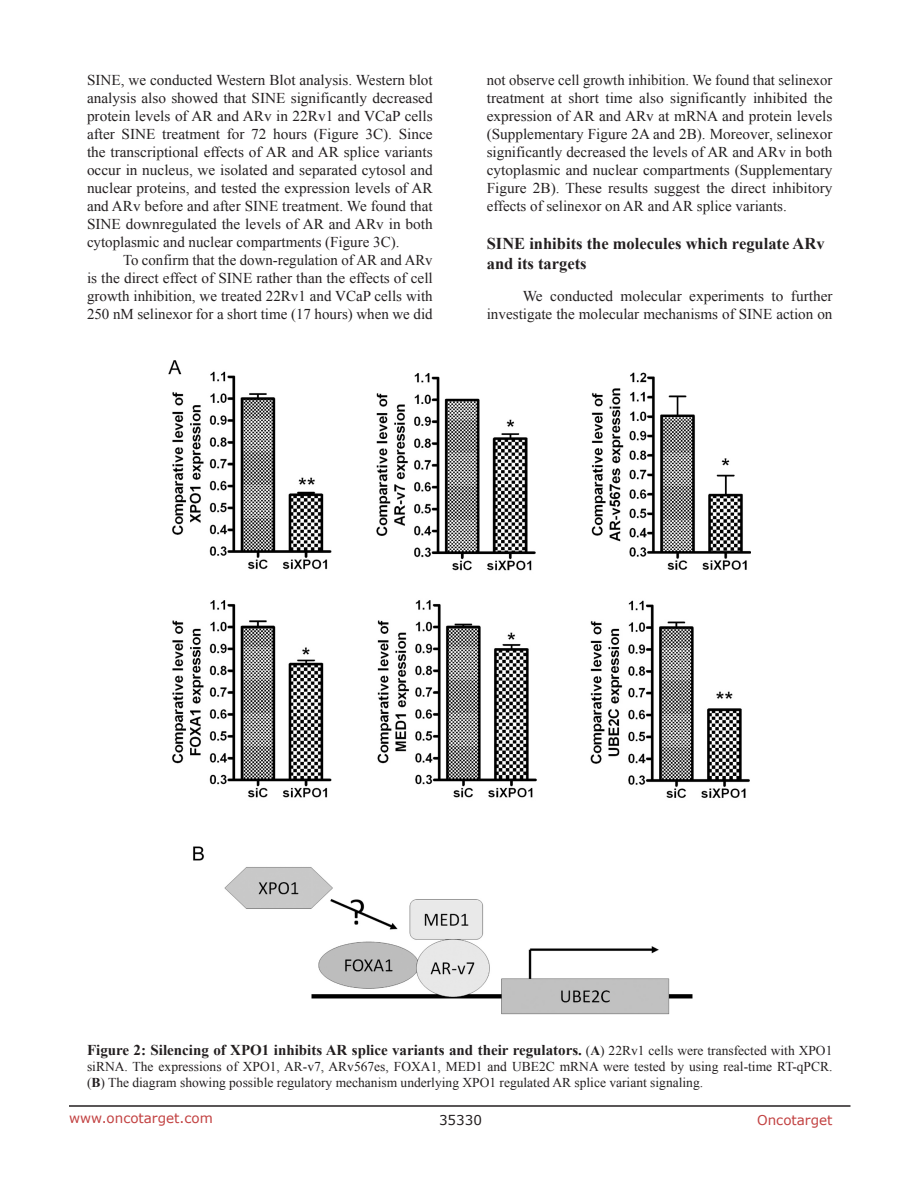
<style>
.page{position:relative;width:918px;height:1188px;background:#fff}
.page>*{position:absolute;margin:0;border:0;box-sizing:border-box;transform-origin:0 0}
.SubHeading{font:700 16.5px/19.8px "Times New Roman";color:#231f20}
.BodyText{font:15px/18px "Times New Roman";color:#231f20;text-align:justify}
.Figuretrx{font:700 15px "Times New Roman";color:#231f20}
.Figuretrx-2{font:13.5px/16.2px "Times New Roman";color:#231f20}
.t1{font:13.5px "Verdana";color:#c24141}
.t2{font:13.5px "Verdana";color:#231f20}
.s1{font-weight:400;font-size:13.5px}
.s2{font-size:13.5px}
.s3{font-weight:700}
</style>
<div class="page">
<hr style="left:69px;top:1105px;width:781px;height:2px;background:#231f20">
<img style="left:169px;top:360px;width:582px;height:654px">
<p class="BodyText" style="left:87px;top:71px;width:347px">SINE, we conducted Western Blot analysis. Western blot analysis also showed that SINE significantly decreased protein levels of AR and ARv in 22Rv1 and VCaP cells after SINE treatment for 72 hours (Figure 3C). Since the transcriptional effects of AR and AR splice variants occur in nucleus, we isolated and separated cytosol and nuclear proteins, and tested the expression levels of AR and ARv before and after SINE treatment. We found that SINE downregulated the levels of AR and ARv in both cytoplasmic and nuclear compartments (Figure 3C).</p>
<p class="BodyText" style="left:87px;top:251px;width:347px;text-indent:36px">To confirm that the down-regulation of AR and ARv is the direct effect of SINE rather than the effects of cell growth inhibition, we treated 22Rv1 and VCaP cells with 250 nM selinexor for a short time (17 hours) when we did</p>
<p class="BodyText" style="left:487px;top:71px;width:347px">not observe cell growth inhibition. We found that selinexor treatment at short time also significantly inhibited the expression of AR and ARv at mRNA and protein levels (Supplementary Figure 2A and 2B). Moreover, selinexor significantly decreased the levels of AR and ARv in both cytoplasmic and nuclear compartments (Supplementary Figure 2B). These results suggest the direct inhibitory effects of selinexor on AR and AR splice variants.</p>
<p class="SubHeading" style="left:487px;top:233px;width:339px">SINE inhibits the molecules which regulate ARv and its targets</p>
<p class="BodyText" style="left:487px;top:286px;width:347px;text-align:right">We conducted molecular experiments to further investigate the molecular mechanisms of SINE action on</p>
<p class="Figuretrx" style="left:87px;top:1039px;width:747px">Figure 2: Silencing of XPO1 inhibits AR splice variants and their regulators. <span class="s1">(</span><span class="s2">A</span><span class="s1">) 22Rv1 cells were transfected with XPO1</span></p>
<p class="Figuretrx-2" style="left:87px;top:1058px;width:747px">siRNA. The expressions of XPO1, AR-v7, ARv567es, FOXA1, MED1 and UBE2C mRNA were tested by using real-time RT-qPCR. (<span class="s3">B</span>) The diagram showing possible regulatory mechanism underlying XPO1 regulated AR splice variant signaling.</p>
<p class="t1" style="left:69px;top:1109px;width:145px">www.oncotarget.com</p>
<p class="t2" style="left:439px;top:1111px;width:44px">35330</p>
<p class="t1" style="left:757px;top:1111px;width:77px">Oncotarget</p>
</div>
